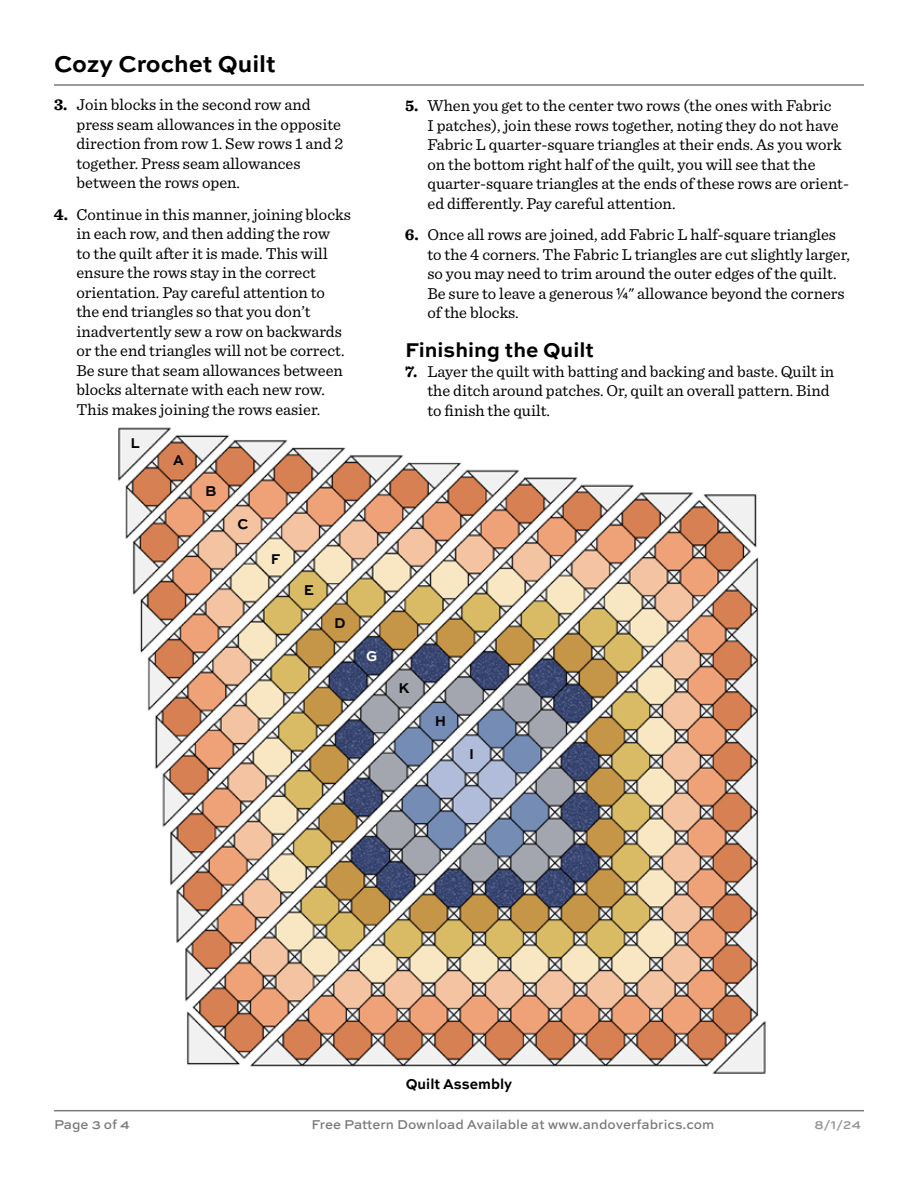
<style>
.page{position:relative;width:918px;height:1188px;background:#fff}
.page>*{position:absolute;margin:0;border:0;box-sizing:border-box;transform-origin:0 0}
.t1{font:700 24px "Sweet Sans Pro";color:#000}
.t2{font:700 21px "Sweet Sans Pro";color:#000}
.t3{font:16.5px/19.5px "Sentinel";color:#000}
.t4{font:700 15px "Sweet Sans Pro";color:#000;scale:.95 1}
.t5{font:700 15px "Sweet Sans Pro";color:#fff;scale:.95 1}
.t6{font:500 13.5px "Sweet Sans Pro";color:#78797b}
.t7{font:500 13.5px "Sweet Sans Pro";color:#929496}
.s1{font-weight:700}
.s2{font-family:"Utile";font-weight:500}
</style>
<div class="page">
<img style="left:118px;top:427px;width:648px;height:647px">
<hr style="left:54px;top:84px;width:810px;height:2px;background:#78797b">
<hr style="left:54px;top:1110px;width:810px;height:1px;background:#78797b">
<h1 class="t1" style="left:54px;top:46px;width:223px">Cozy Crochet Quilt</h1>
<p class="t3" style="left:76px;top:94px;width:269px;text-indent:-22px"><span class="s1">3.</span> Join blocks in the second row and press seam allowances in the opposite direction from row 1. Sew rows 1 and 2 together. Press seam allowances between the rows open.</p>
<p class="t3" style="left:76px;top:204px;width:276px;text-indent:-22px"><span class="s1">4.</span> Continue in this manner, joining blocks in each row, and then adding the row<br>to the quilt after it is made. This will ensure the rows stay in the correct orientation. Pay careful attention to the end triangles so that you don’t inadvertently sew a row on backwards or the end triangles will not be correct.<br>Be sure that seam allowances between blocks alternate with each new row.<br>This makes joining the rows easier.</p>
<p class="t4" style="left:130px;top:431px;width:11px">L</p>
<p class="t4" style="left:173px;top:448px;width:13px">A</p>
<p class="t4" style="left:205px;top:480px;width:14px">B</p>
<p class="t4" style="left:238px;top:513px;width:13px">C</p>
<p class="t4" style="left:271px;top:547px;width:11px">F</p>
<p class="t4" style="left:304px;top:579px;width:12px">E</p>
<p class="t4" style="left:334px;top:612px;width:14px">D</p>
<p class="t5" style="left:366px;top:645px;width:14px">G</p>
<p class="t3" style="left:427px;top:95px;width:423px;text-indent:-22px"><span class="s1">5.</span> When you get to the center two rows (the ones with Fabric<br>I patches), join these rows together, noting they do not have Fabric L quarter-square triangles at their ends. As you work on the bottom right half of the quilt, you will see that the quarter-square triangles at the ends of these rows are orient&shy;ed differently. Pay careful attention.</p>
<p class="t3" style="left:427px;top:224px;width:424px;text-indent:-22px"><span class="s1">6.</span> Once all rows are joined, add Fabric L half-square triangles to the 4 corners. The Fabric L triangles are cut slightly larger, so you may need to trim around the outer edges of the quilt.<br>Be sure to leave a generous <span class="s2">1/4</span>" allowance beyond the corners of the blocks.</p>
<p class="t2" style="left:405px;top:334px;width:191px">Finishing the Quilt</p>
<p class="t3" style="left:427px;top:361px;width:408px;text-indent:-22px"><span class="s1">7.</span> Layer the quilt with batting and backing and baste. Quilt in the ditch around patches. Or, quilt an overall pattern. Bind to finish the quilt.</p>
<p class="t4" style="left:399px;top:676px;width:13px">K</p>
<p class="t4" style="left:435px;top:709px;width:14px">H</p>
<p class="t4" style="left:469px;top:742px;width:7px">I</p>
<p class="t4" style="left:406px;top:1073px;width:113px">Quilt Assembly</p>
<p class="t6" style="left:54px;top:1115px;width:77px">Page 3 of 4</p>
<p class="t6" style="left:312px;top:1115px;width:404px">Free Pattern Download Available at www.andoverfabrics.com</p>
<p class="t7" style="left:814px;top:1115px;width:48px">8/1/24</p>
</div>
